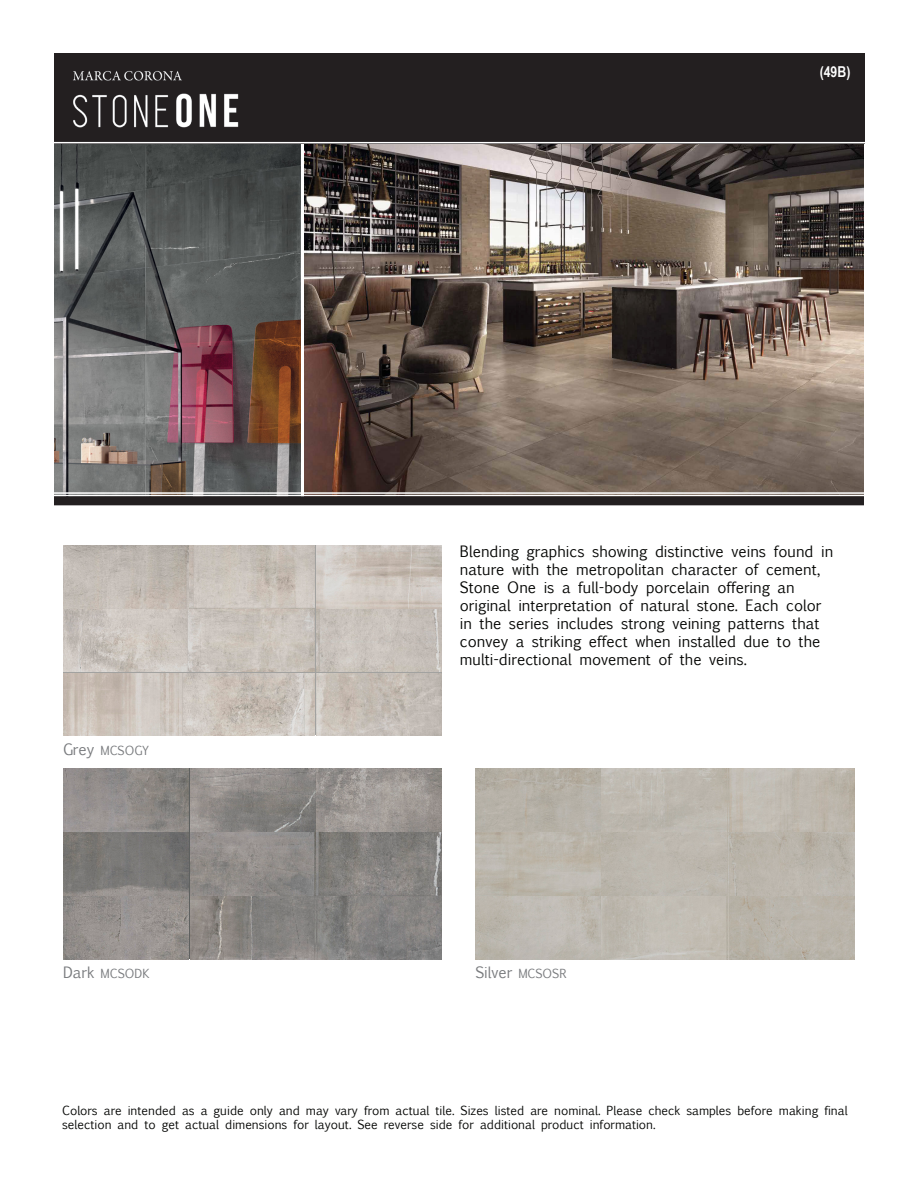
<style>
.page{position:relative;width:918px;height:1188px;background:#fff}
.page>*{position:absolute;margin:0;border:0;box-sizing:border-box;transform-origin:0 0}
.t1{font:15px/18px "Euphemia UCAS";color:#040503}
.t2{font:15px "Euphemia UCAS";color:#787a7d}
.t3{font:700 15px "Arial Narrow";color:#fff}
.t4{font:12px/14.4px "Euphemia UCAS";color:#040503}
.t5{font:12px "Euphemia UCAS";color:#787a7d}
.s1{font-size:15px}
.s2{font-size:12px}
</style>
<div class="page">
<img style="left:63px;top:610px;width:125px;height:125px">
<img style="left:190px;top:610px;width:251px;height:125px">
<img style="left:63px;top:546px;width:125px;height:62px">
<img style="left:190px;top:546px;width:251px;height:62px">
<img style="left:475px;top:833px;width:252px;height:127px">
<img style="left:729px;top:833px;width:125px;height:127px">
<img style="left:475px;top:769px;width:252px;height:62px">
<img style="left:729px;top:769px;width:125px;height:62px">
<img style="left:54px;top:143px;width:246px;height:352px">
<img style="left:305px;top:145px;width:559px;height:350px">
<svg style="left:63px;top:769px;width:379px;height:190px;background:#8a8784"></svg>
<img style="left:63px;top:897px;width:252px;height:62px">
<img style="left:317px;top:897px;width:125px;height:62px">
<img style="left:63px;top:833px;width:252px;height:62px">
<img style="left:317px;top:833px;width:125px;height:62px">
<img style="left:63px;top:769px;width:252px;height:62px">
<img style="left:317px;top:769px;width:124px;height:62px">
<div style="left:54px;top:53px;width:811px;height:90px;background:#231f20"></div>
<img style="left:73px;top:71px;width:109px;height:10px">
<img style="left:73px;top:93px;width:166px;height:35px">
<div style="left:54px;top:496px;width:810px;height:9px;background:#231f20"></div>
<hr style="left:54px;top:142px;width:818px;height:1px;background:#fff">
<hr style="left:54px;top:492px;width:818px;height:2px;background:#fff">
<p class="t3" style="left:820px;top:60px;width:32px">(49B)</p>
<p class="t5" style="left:63px;top:742px;width:88px"><span class="s1">Grey</span> MCSOGY</p>
<p class="t1" style="left:460px;top:543px;width:375px">Blending graphics showing distinctive veins found in nature with the metropolitan character of cement, Stone One is a full-body porcelain offering an original interpretation of natural stone. Each color in the series includes strong veining patterns that convey a striking effect when installed due to the multi-directional movement of the veins.</p>
<p class="t5" style="left:63px;top:965px;width:88px"><span class="s1">Dark</span> MCSODK</p>
<p class="t2" style="left:475px;top:961px;width:93px">Silver <span class="s2">MCSOSR</span></p>
<p class="t4" style="left:62px;top:1103px;width:787px">Colors are intended as a guide only and may vary from actual tile. Sizes listed are nominal. Please check samples before making final selection and to get actual dimensions for layout. See reverse side for additional product information.</p>
</div>
